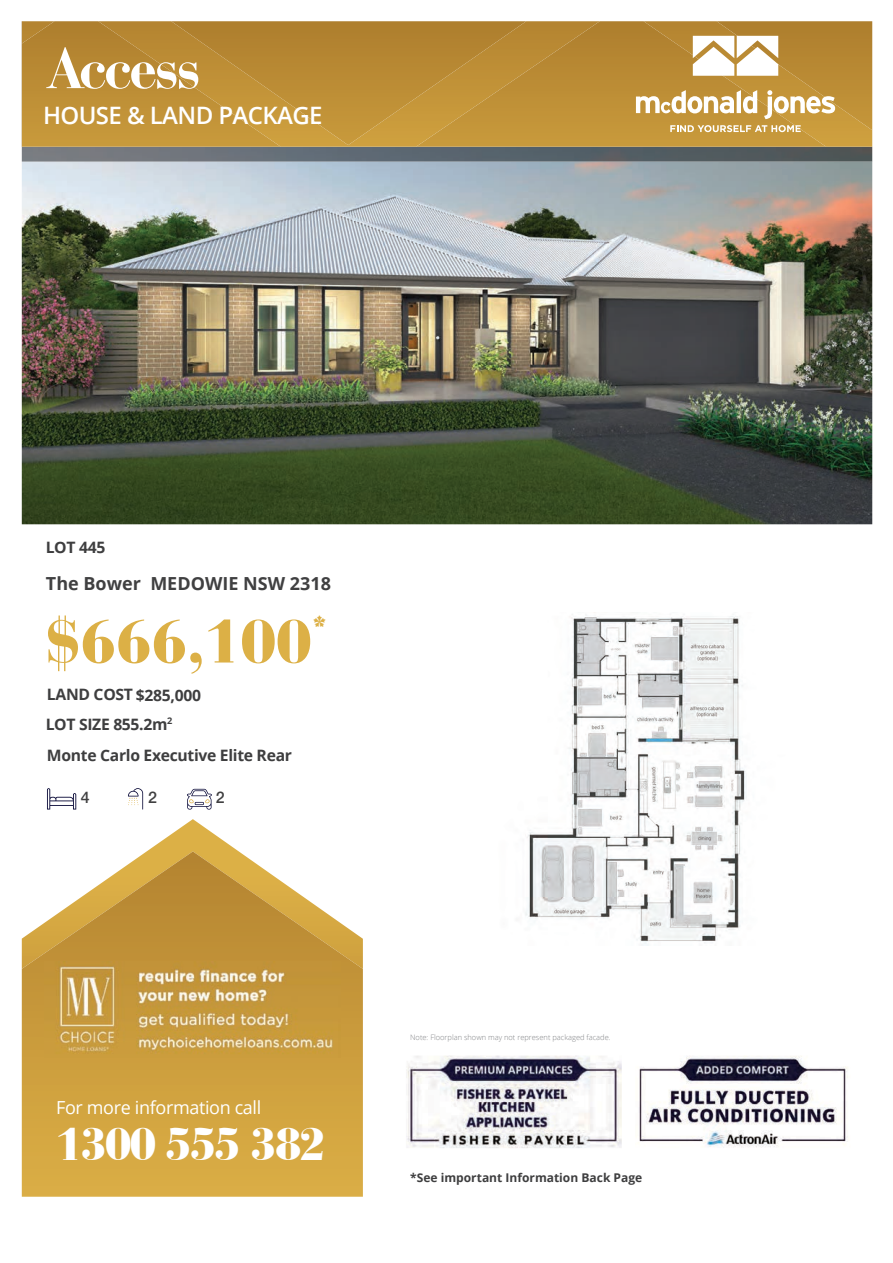
<style>
.page{position:relative;width:893px;height:1263px;background:#fff}
.page>*{position:absolute;margin:0;border:0;box-sizing:border-box;transform-origin:0 0}
.t1{font:900 64.5px "Bauer Bodoni BT";color:#dcb046}
.t2{font:700 60px "Bauer Bodoni BT";letter-spacing:-.025em;color:#fff}
.t3{font:900 48px "Bauer Bodoni BT";letter-spacing:-.04em;color:#fff}
.t4{font:900 27px "Bauer Bodoni BT";color:#dcb046}
.t5{font:600 24px "Open Sans";letter-spacing:-.025em;color:#fff}
.t6{font:18px "Open Sans";letter-spacing:-.02em;color:#fff}
.t7{font:700 18px "Open Sans";color:#404041}
.t8{font:500 16.05px "Helvetica Neue LT Pro";color:#404041}
.t9{font:700 15.75px "Open Sans";letter-spacing:-.02em;color:#3e3e3f}
.t10{font:700 12px "Open Sans";color:#3e3e3f}
.t11{font:300 7.5px "Open Sans";color:#808285}
</style>
<div class="page">
<img style="left:22px;top:162px;width:850px;height:362px">
<img style="left:22px;top:147px;width:850px;height:15px">
<img style="left:281px;top:21px;width:135px;height:124px">
<img style="left:416px;top:21px;width:410px;height:126px">
<img style="left:22px;top:21px;width:259px;height:126px">
<svg style="left:147px;top:819px;width:91px;height:32px"></svg>
<svg style="left:22px;top:851px;width:341px;height:346px;background:#d4ab56"></svg>
<svg style="left:636px;top:21px;width:236px;height:111px"></svg>
<img style="left:406px;top:1056px;width:216px;height:92px">
<svg style="left:128px;top:788px;width:15px;height:21px"></svg>
<svg style="left:187px;top:789px;width:25px;height:20px"></svg>
<svg style="left:47px;top:788px;width:29px;height:21px"></svg>
<img style="left:525px;top:612px;width:222px;height:333px">
<img style="left:45px;top:962px;width:295px;height:96px">
<img style="left:639px;top:1056px;width:209px;height:92px">
<h2 class="t2" style="left:49px;top:30px;width:153px">Access</h2>
<h3 class="t5" style="left:43px;top:99px;width:281px">HOUSE &amp; LAND PACKAGE</h3>
<p class="t9" style="left:46px;top:536px;width:61px">LOT 445</p>
<p class="t7" style="left:46px;top:571px;width:286px">The Bower MEDOWIE NSW 2318</p>
<h1 class="t1" style="left:45px;top:600px;width:268px">$666,100</h1>
<h3 class="t4" style="left:312px;top:608px;width:18px">*</h3>
<p class="t9" style="left:47px;top:683px;width:156px">LAND COST $285,000</p>
<p class="t9" style="left:46px;top:713px;width:128px">LOT SIZE 855.2m<sup>2</sup></p>
<p class="t9" style="left:47px;top:744px;width:247px">Monte Carlo Executive Elite Rear</p>
<p class="t8" style="left:81px;top:788px;width:10px">4</p>
<p class="t8" style="left:148px;top:788px;width:10px">2</p>
<p class="t8" style="left:216px;top:788px;width:10px">2</p>
<p class="t6" style="left:56px;top:1095px;width:207px">For more information call</p>
<h3 class="t3" style="left:56px;top:1114px;width:271px">1300 555 382</h3>
<p class="t11" style="left:410px;top:1032px;width:202px">Note: Floorplan shown may not represent packaged facade.</p>
<p class="t10" style="left:410px;top:1169px;width:234px">*See important Information Back Page</p>
</div>
